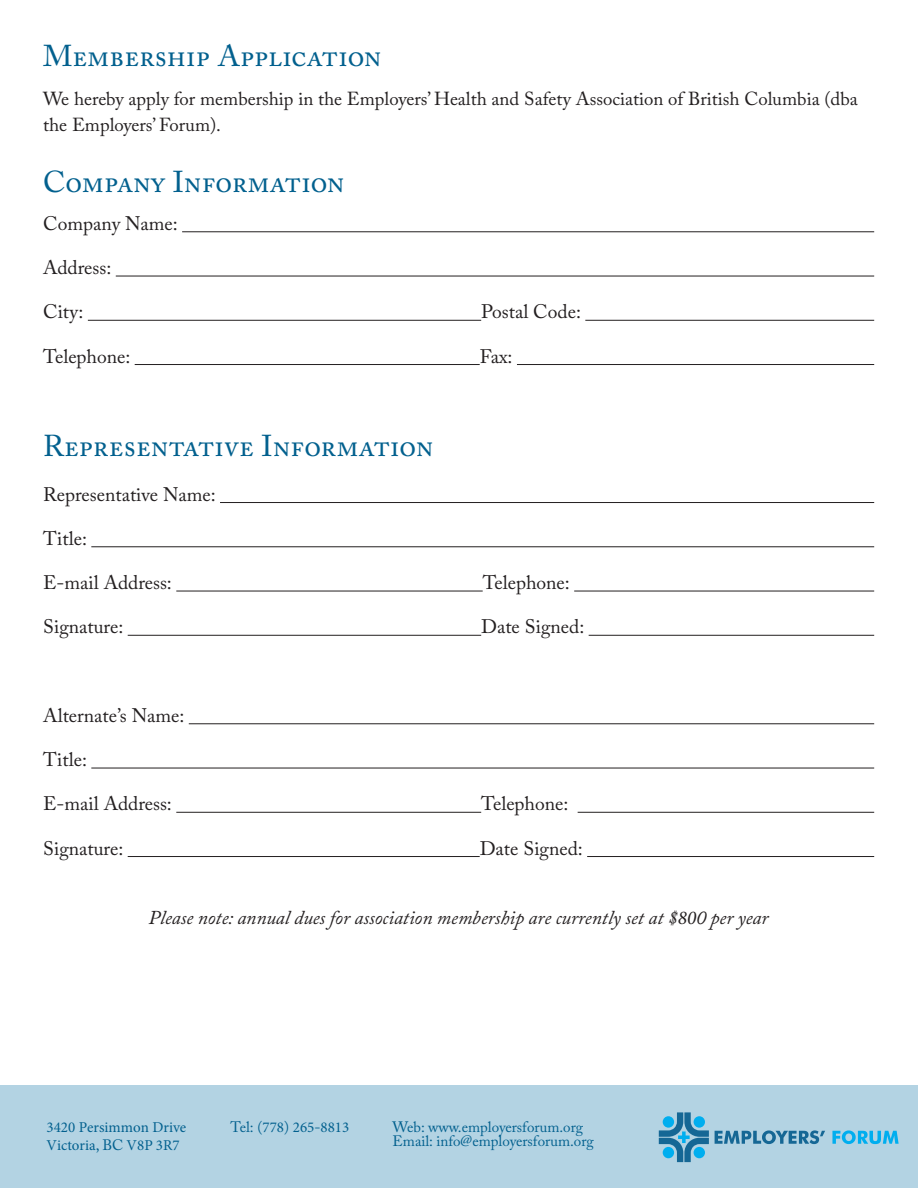
<style>
.page{position:relative;width:918px;height:1188px;background:#fff}
.page>*{position:absolute;margin:0;border:0;box-sizing:border-box;transform-origin:0 0}
.Head_1{font:30px "Adobe Caslon Pro";color:#02608e}
.Paragraph{font:19.5px "Adobe Caslon Pro";color:#231f20}
.t1{font:italic 19.5px "Adobe Caslon Pro";color:#231f20}
.Title_block{font:18.75px/25.5px "Adobe Caslon Pro";color:#231f20}
.t2{font:15px/14.4px "Adobe Caslon Pro";color:#02608e}
.t3{font:15px/18px "Minion Pro";color:#02608e}
.s1{font-family:"Minion Pro"}
.s2{font-family:"Adobe Caslon Pro"}
</style>
<div class="page">
<div style="left:0;top:1085px;width:918px;height:103px;background:#b3d3e3"></div>
<svg style="left:715px;top:1130px;width:110px;height:14px"></svg>
<svg style="left:832px;top:1130px;width:67px;height:14px"></svg>
<svg style="left:659px;top:1112px;width:50px;height:50px"></svg>
<hr style="left:182px;top:231px;width:692px;height:1px;background:#231f20">
<hr style="left:116px;top:276px;width:758px;height:1px;background:#231f20">
<hr style="left:88px;top:320px;width:393px;height:1px;background:#231f20">
<hr style="left:585px;top:320px;width:289px;height:1px;background:#231f20">
<hr style="left:135px;top:364px;width:345px;height:1px;background:#231f20">
<hr style="left:517px;top:364px;width:357px;height:1px;background:#231f20">
<hr style="left:220px;top:502px;width:654px;height:1px;background:#231f20">
<hr style="left:91px;top:546px;width:783px;height:1px;background:#231f20">
<hr style="left:176px;top:591px;width:307px;height:1px;background:#231f20">
<hr style="left:574px;top:591px;width:300px;height:1px;background:#231f20">
<hr style="left:128px;top:635px;width:353px;height:1px;background:#231f20">
<hr style="left:589px;top:635px;width:285px;height:1px;background:#231f20">
<hr style="left:189px;top:723px;width:685px;height:1px;background:#231f20">
<hr style="left:91px;top:768px;width:783px;height:1px;background:#231f20">
<hr style="left:176px;top:812px;width:305px;height:1px;background:#231f20">
<hr style="left:578px;top:812px;width:296px;height:1px;background:#231f20">
<hr style="left:128px;top:856px;width:352px;height:1px;background:#231f20">
<hr style="left:587px;top:856px;width:287px;height:1px;background:#231f20">
<p class="Head_1" style="left:43px;top:38px;width:340px">Membership Application</p>
<p class="Title_block" style="left:43px;top:86px;width:816px">We hereby apply for membership in the Employers’ Health and Safety Association of British Columbia (dba the Employers’ Forum).</p>
<p class="Head_1" style="left:43px;top:164px;width:303px">Company Information</p>
<p class="Paragraph" style="left:43px;top:212px;width:136px">Company Name:</p>
<p class="Paragraph" style="left:43px;top:256px;width:70px">Address:</p>
<p class="Paragraph" style="left:43px;top:300px;width:42px">City:</p>
<p class="Paragraph" style="left:481px;top:300px;width:101px">Postal Code:</p>
<p class="Paragraph" style="left:43px;top:344px;width:89px">Telephone:</p>
<p class="Paragraph" style="left:480px;top:344px;width:34px">Fax:</p>
<p class="Head_1" style="left:43px;top:428px;width:392px">Representative Information</p>
<p class="Paragraph" style="left:43px;top:482px;width:174px">Representative Name:</p>
<p class="Paragraph" style="left:43px;top:527px;width:45px">Title:</p>
<p class="Paragraph" style="left:43px;top:571px;width:130px">E-mail Address:</p>
<p class="Paragraph" style="left:483px;top:571px;width:89px">Telephone:</p>
<p class="Paragraph" style="left:43px;top:615px;width:82px">Signature:</p>
<p class="Paragraph" style="left:481px;top:615px;width:105px">Date Signed:</p>
<p class="Paragraph" style="left:43px;top:704px;width:143px">Alternate’s Name:</p>
<p class="Paragraph" style="left:43px;top:748px;width:45px">Title:</p>
<p class="Paragraph" style="left:43px;top:792px;width:130px">E-mail Address:</p>
<p class="Paragraph" style="left:481px;top:792px;width:89px">Telephone:</p>
<p class="Paragraph" style="left:43px;top:836px;width:82px">Signature:</p>
<p class="Paragraph" style="left:480px;top:836px;width:105px">Date Signed:</p>
<p class="t1" style="left:149px;top:906px;width:621px">Please note: annual dues for association membership are currently set at $<span class="s1">80</span>0 per year</p>
<p class="t3" style="left:46px;top:1118px;width:141px">3420 Persimmon Drive<br>Victoria<span class="s2">, BC</span> V8P 3R7</p>
<p class="t3" style="left:231px;top:1118px;width:120px"><span class="s2">Tel: (</span>778<span class="s2">)</span> 265<span class="s2">-</span>8813</p>
<p class="t2" style="left:393px;top:1120px;width:203px">Web: www.employersforum.org<br>Email: info@employersforum.org</p>
</div>
